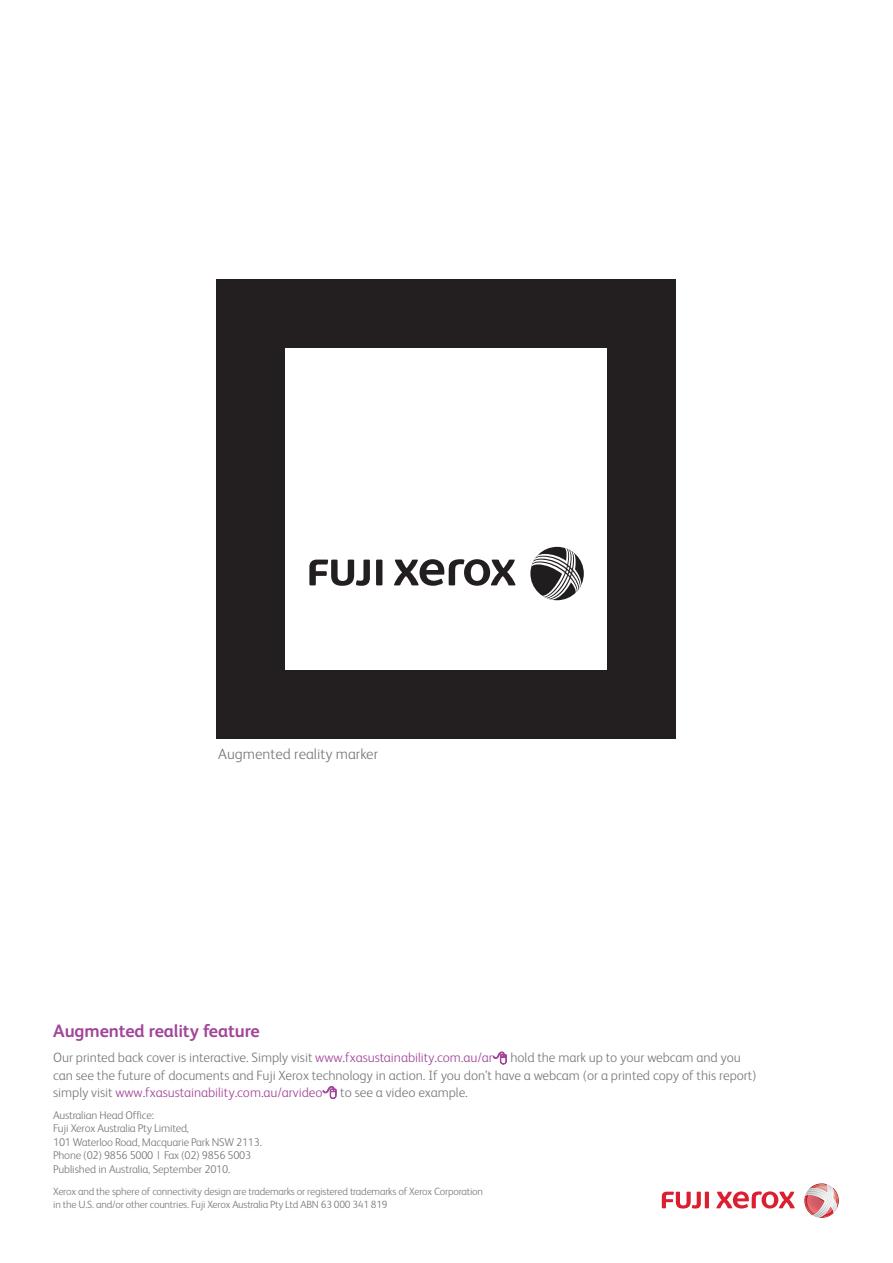
<style>
.page{position:relative;width:893px;height:1263px;background:#fff}
.page>*{position:absolute;margin:0;border:0;box-sizing:border-box;transform-origin:0 0}
.t1{font:700 18px "Xerox Sans";letter-spacing:-.005em;color:#a14599}
.t2{font:300 15px "Xerox Sans";color:#76787b}
.t3{font:300 13.5px/17.2px "Xerox Sans";letter-spacing:-.005em;color:#76787b}
.t4{font:300 11.25px/13.5px "Xerox Sans";letter-spacing:-.02em;color:#76787b}
.t5{font:300 10.5px/13.5px "Xerox Sans";letter-spacing:-.02em;color:#76787b}
.s1{color:#a14599}
</style>
<div class="page">
<div style="left:217px;top:280px;width:459px;height:459px;background:#231f20"></div>
<div style="left:286px;top:348px;width:321px;height:322px;background:#fff"></div>
<svg style="left:530px;top:547px;width:54px;height:53px"></svg>
<svg style="left:531px;top:548px;width:50px;height:52px"></svg>
<svg style="left:394px;top:559px;width:122px;height:27px"></svg>
<div style="left:376px;top:560px;width:6px;height:25px;background:#231f20"></div>
<svg style="left:309px;top:560px;width:61px;height:26px"></svg>
<svg style="left:804px;top:1183px;width:35px;height:35px"></svg>
<img style="left:813px;top:1184px;width:16px;height:32px">
<svg style="left:716px;top:1191px;width:79px;height:17px"></svg>
<hr style="left:705px;top:1192px;width:4px;height:16px;background:#db1e30">
<svg style="left:662px;top:1192px;width:39px;height:16px"></svg>
<svg style="left:493px;top:1052px;width:14px;height:12px"></svg>
<svg style="left:323px;top:1086px;width:13px;height:13px"></svg>
<p class="t2" style="left:218px;top:744px;width:161px">Augmented reality marker</p>
<h1 class="t1" style="left:53px;top:1018px;width:208px">Augmented reality feature</h1>
<p class="t3" style="left:53px;top:1048px;width:441px">Our printed back cover is interactive. Simply visit <span class="s1">www.fxasustainability.com.au/ar</span></p>
<p class="t3" style="left:53px;top:1048px;width:705px;text-indent:457px">hold the mark up to your webcam and you can see the future of documents and Fuji Xerox technology in action. If you don’t have a webcam (or a printed copy of this report) simply visit <span class="s1">www.fxasustainability.com.au/arvideo</span></p>
<p class="t3" style="left:340px;top:1083px;width:129px">to see a video example.</p>
<p class="t4" style="left:53px;top:1108px;width:210px">Australian Head Office:<br>Fuji Xerox Australia Pty Limited,<br>101 Waterloo Road, Macquarie Park NSW 2113.<br>Phone (02) 9856 5000 | Fax (02) 9856 5003<br>Published in Australia, September 2010.</p>
<p class="t5" style="left:53px;top:1184px;width:431px">Xerox and the sphere of connectivity design are trademarks or registered trademarks of Xerox Corporation in the U.S. and/or other countries. Fuji Xerox Australia Pty Ltd ABN 63 000 341 819</p>
</div>
